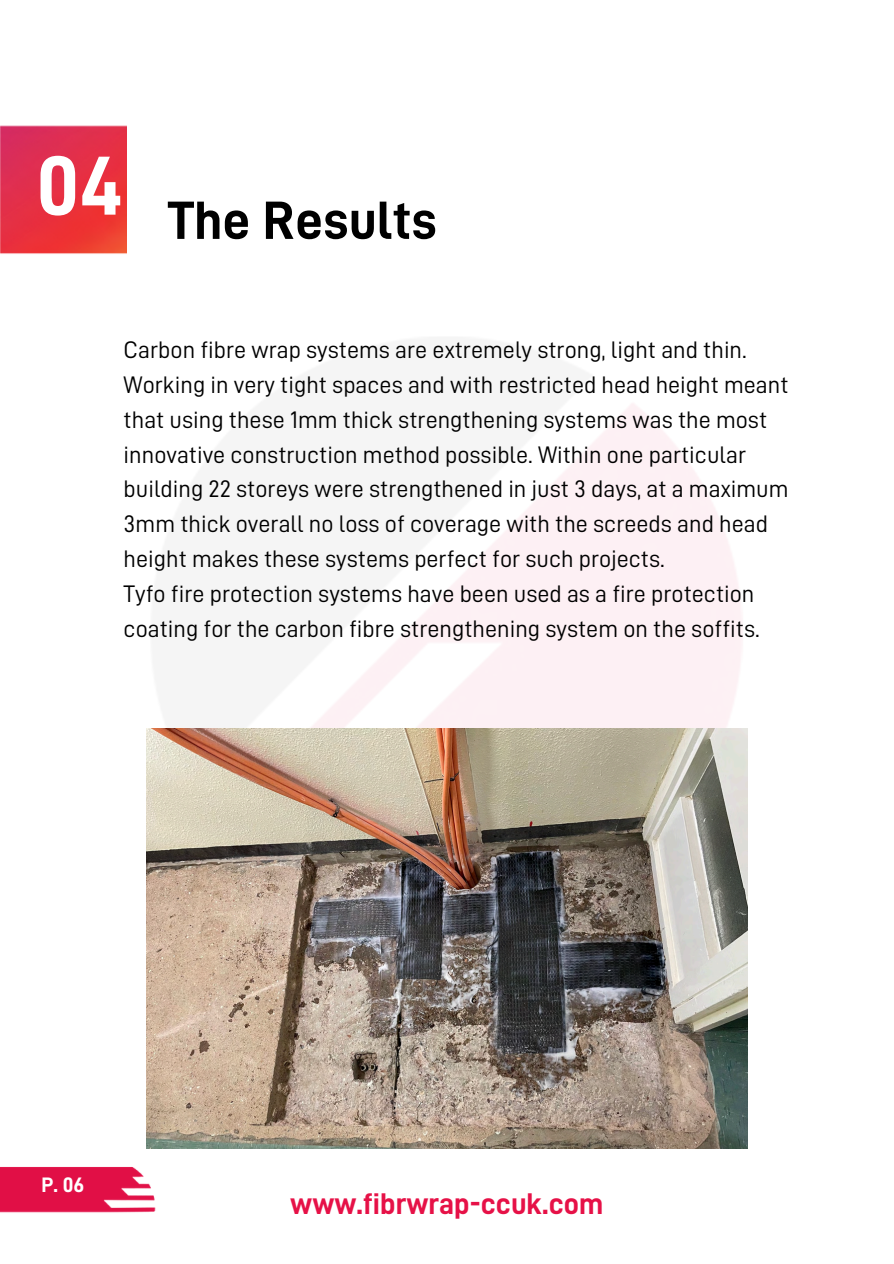
<style>
.page{position:relative;width:894px;height:1264px;background:#fff}
.page>*{position:absolute;margin:0;border:0;box-sizing:border-box;transform-origin:0 0}
.t1{font:84px "D DIN Bold";color:#fff}
.t2{font:54px "D DIN Bold";color:#000}
.t3{font:30px "D DIN Bold";color:#e61147}
.t4{font:24px/34.8px "D DIN";color:#000}
.t5{font:21px "D DIN Bold";color:#fff}
</style>
<div class="page">
<img style="left:126px;top:198px;width:622px;height:867px">
<img style="left:0;top:125px;width:126px;height:129px">
<img style="left:0;top:988px;width:268px;height:225px">
<img style="left:146px;top:728px;width:601px;height:420px">
<h1 class="t1" style="left:36px;top:145px;width:88px">04</h1>
<p class="t2" style="left:167px;top:194px;width:271px">The Results</p>
<p class="t4" style="left:124px;top:332px;width:666px">Carbon fibre wrap systems are extremely strong, light and thin.<br>Working in very tight spaces and with restricted head height meant that using these 1mm thick strengthening systems was the most innovative construction method possible. Within one particular building 22 storeys were strengthened in just 3 days, at a maximum 3mm thick overall no loss of coverage with the screeds and head height makes these systems perfect for such projects.<br>Tyfo fire protection systems have been used as a fire protection coating for the carbon fibre strengthening system on the soffits.</p>
<h3 class="t5" style="left:42px;top:1174px;width:44px">P. 06</h3>
<p class="t3" style="left:290px;top:1188px;width:314px">www.fibrwrap-ccuk.com</p>
</div>
